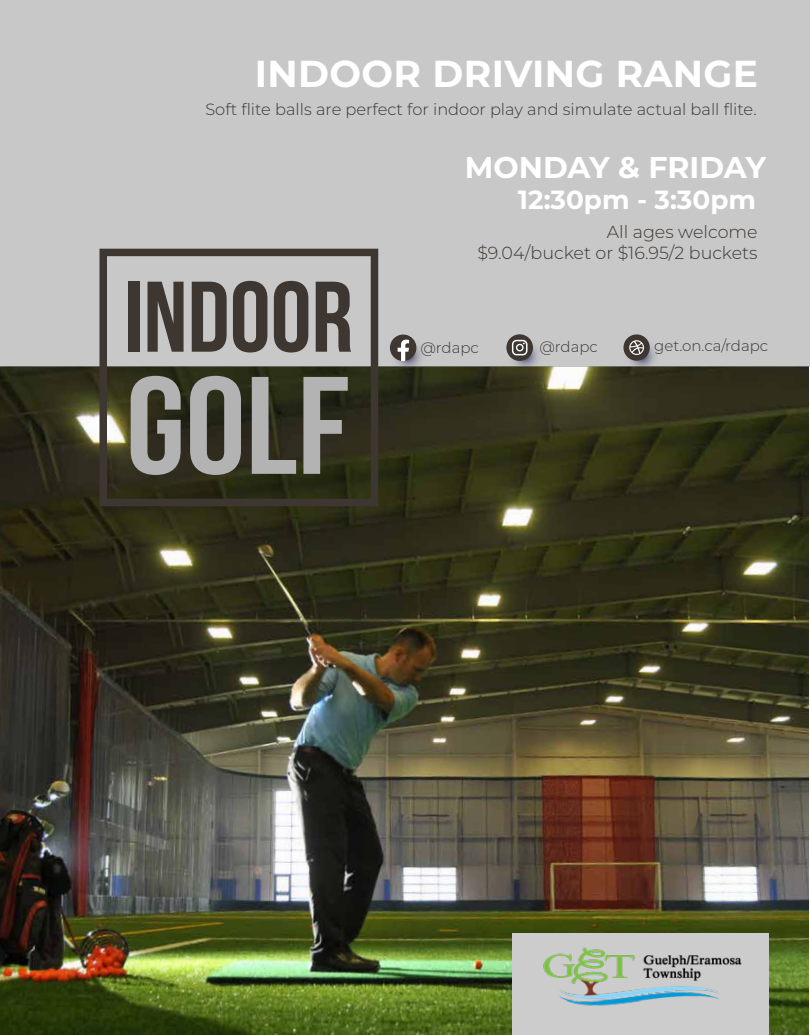
<style>
.page{position:relative;width:810px;height:1035px;background:#fff}
.page>*{position:absolute;margin:0;border:0;box-sizing:border-box;transform-origin:0 0}
.t1{font:700 138.5px "Bebas Neue";color:#b3b3b3;scale:1.1 1}
.t2{font:700 100.12px "Bebas Neue";color:#3d3631}
.t3{font:700 37.5px "Montserrat";letter-spacing:.01em;color:#fff}
.t4{font:700 30px "Montserrat";color:#fff}
.t5{font:700 26.25px "Montserrat";color:#fff}
.t6{font:300 17.5px/21px "Montserrat";color:#3d3631;text-align:right}
.t7{font:300 16.25px "Montserrat";color:#3d3631}
.t8{font:300 15px "Montserrat";color:#3d3631}
</style>
<div class="page">
<img style="left:0;top:366px;width:809px;height:669px">
<div style="left:0;top:0;width:810px;height:366px;background:#c8c8c8"></div>
<div style="left:100px;top:249px;width:278px;height:257px;border:8px solid #3d3631"></div>
<div style="left:512px;top:933px;width:257px;height:102px;background:#ccc"></div>
<img style="left:543px;top:947px;width:199px;height:59px">
<svg style="left:388px;top:336px;width:39px;height:39px"></svg>
<svg style="left:390px;top:335px;width:26px;height:26px"></svg>
<svg style="left:506px;top:336px;width:38px;height:39px"></svg>
<svg style="left:506px;top:334px;width:27px;height:27px"></svg>
<svg style="left:512px;top:340px;width:16px;height:15px"></svg>
<svg style="left:623px;top:337px;width:38px;height:38px"></svg>
<div style="left:623px;top:334px;width:27px;height:27px;background:#3d3631;border-radius:50%"></div>
<svg style="left:629px;top:340px;width:15px;height:15px"></svg>
<h3 class="t3" style="left:255px;top:46px;width:505px">INDOOR DRIVING RANGE</h3>
<p class="t7" style="left:205px;top:98px;width:553px">Soft flite balls are perfect for indoor play and simulate actual ball flite.</p>
<h2 class="t2" style="left:124px;top:262px;width:231px">INDOOR</h2>
<h1 class="t1" style="left:126px;top:350px;width:205px">GOLF</h1>
<h3 class="t4" style="left:465px;top:146px;width:302px">MONDAY &amp; FRIDAY</h3>
<h3 class="t5" style="left:518px;top:181px;width:240px">12:30pm - 3:30pm</h3>
<p class="t6" style="left:477px;top:221px;width:282px">All ages welcome<br>$9.04/bucket or $16.95/2 buckets</p>
<p class="t8" style="left:420px;top:337px;width:60px">@rdapc</p>
<p class="t8" style="left:539px;top:337px;width:60px">@rdapc</p>
<p class="t8" style="left:654px;top:335px;width:116px">get.on.ca/rdapc</p>
</div>
